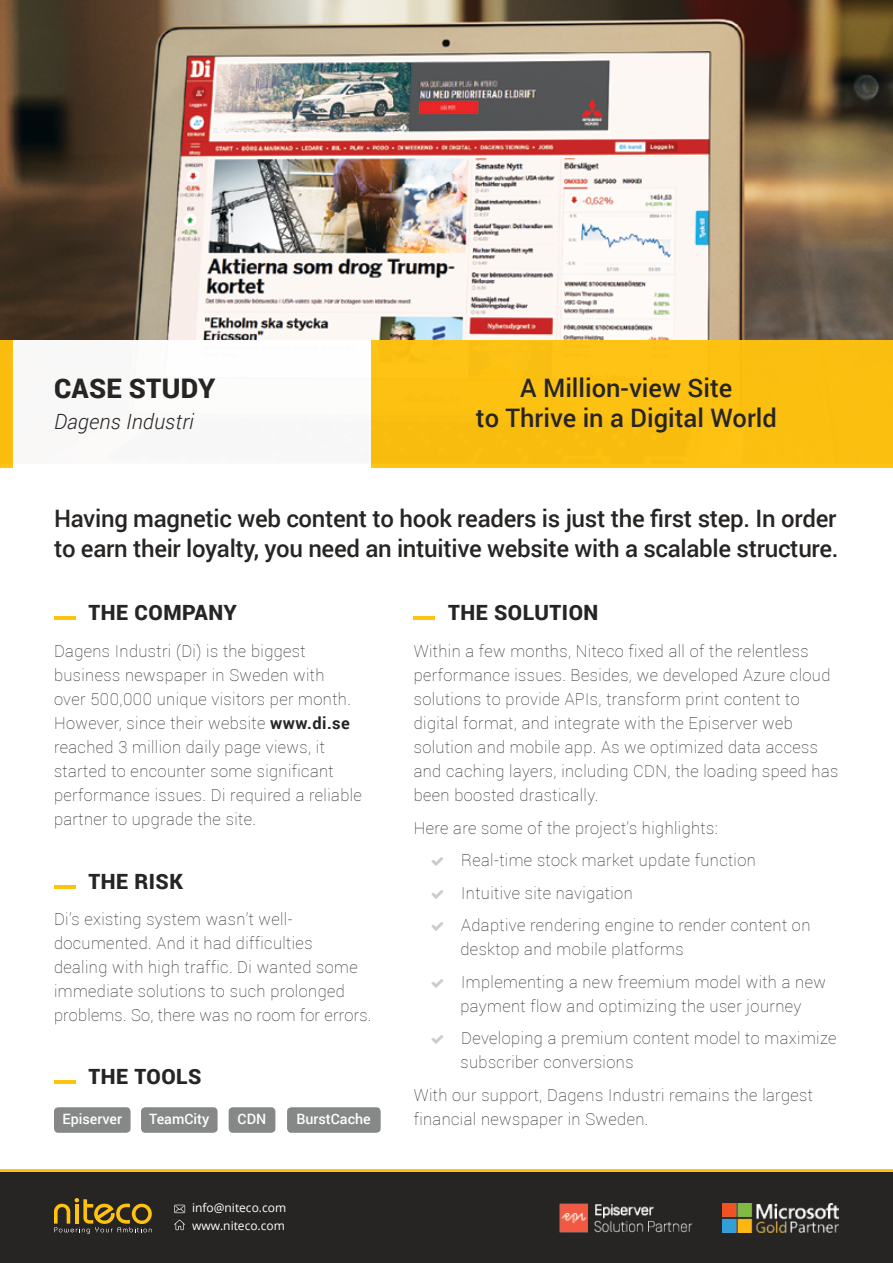
<style>
.page{position:relative;width:893px;height:1263px;background:#fff}
.page>*{position:absolute;margin:0;border:0;box-sizing:border-box;transform-origin:0 0}
.t1{font:900 27px "Roboto";letter-spacing:.01em;color:#272524}
.t2{font:500 25.5px/30px "Roboto";color:#272524;text-align:center}
.t3{font:500 24px/30px "Roboto";letter-spacing:-.015em;color:#272524}
.t4{font:900 21px "Roboto";letter-spacing:.025em;color:#272524}
.t5{font:italic 300 21px "Roboto";letter-spacing:.01em;color:#272524}
.t6{font:100 16.5px/24px "Roboto";letter-spacing:.025em;color:#272524}
.t7{font:500 14.25px "Roboto";color:#fff}
.t8{font:12px/18px "Open Sans";color:#fff}
.s1{font-weight:700}
</style>
<div class="page">
<img style="left:1px;top:0;width:892px;height:340px">
<img style="left:0;top:0;width:1px;height:463px">
<hr style="left:414px;top:616px;width:21px;height:4px;background:#ffc20e">
<hr style="left:54px;top:616px;width:21px;height:4px;background:#ffc20e">
<hr style="left:54px;top:885px;width:21px;height:3px;background:#ffc20e">
<hr style="left:54px;top:1080px;width:21px;height:4px;background:#ffc20e">
<div style="left:54px;top:1107px;width:77px;height:26px;background:#868787;border-radius:4px"></div>
<div style="left:141px;top:1107px;width:77px;height:26px;background:#868787;border-radius:4px"></div>
<div style="left:229px;top:1107px;width:46px;height:26px;background:#868787;border-radius:4px"></div>
<div style="left:287px;top:1107px;width:94px;height:26px;background:#868787;border-radius:4px"></div>
<div style="left:0;top:1169px;width:893px;height:94px;background:#272524"></div>
<img style="left:723px;top:1203px;width:116px;height:30px">
<img style="left:559px;top:1203px;width:134px;height:30px">
<hr style="left:0;top:1169px;width:893px;height:3px;background:#ffc20e">
<svg style="left:174px;top:1205px;width:11px;height:8px"></svg>
<svg style="left:174px;top:1219px;width:11px;height:11px"></svg>
<svg style="left:54px;top:1198px;width:98px;height:36px"></svg>
<div style="left:371px;top:340px;width:522px;height:128px;background:#ffc20e"></div>
<div style="left:13px;top:340px;width:358px;height:128px;background:#f9f9f8"></div>
<div style="left:0;top:340px;width:13px;height:128px;background:#ffc20e"></div>
<h1 class="t1" style="left:54px;top:370px;width:163px">CASE STUDY</h1>
<p class="t5" style="left:54px;top:407px;width:141px">Dagens Industri</p>
<h2 class="t2" style="left:476px;top:372px;width:303px">A Million-view Site<br>to Thrive in a Digital World</h2>
<h3 class="t3" style="left:54px;top:502px;width:786px">Having magnetic web content to hook readers is just the first step. In order to earn their loyalty, you need an intuitive website with a scalable structure.</h3>
<p class="t4" style="left:89px;top:598px;width:150px">THE COMPANY</p>
<p class="t6" style="left:54px;top:639px;width:309px">Dagens Industri (Di) is the biggest business newspaper in Sweden with<br>over 500,000 unique visitors per month.<br>However, since their website <span class="s1">www.di.se </span>reached 3 million daily page views, it started to encounter some significant performance issues. Di required a reliable partner to upgrade the site.</p>
<p class="t4" style="left:89px;top:866px;width:96px">THE RISK</p>
<p class="t6" style="left:54px;top:907px;width:319px">Di’s existing system wasn’t well&shy;documented. And it had difficulties<br>dealing with high traffic. Di wanted some immediate solutions to such prolonged problems. So, there was no room for errors.</p>
<p class="t4" style="left:89px;top:1062px;width:114px">THE TOOLS</p>
<p class="t7" style="left:62px;top:1109px;width:61px">Episerver</p>
<p class="t7" style="left:149px;top:1109px;width:62px">TeamCity</p>
<p class="t7" style="left:238px;top:1109px;width:30px">CDN</p>
<p class="t7" style="left:296px;top:1109px;width:76px">BurstCache</p>
<p class="t8" style="left:192px;top:1199px;width:96px">info@niteco.com www.niteco.com</p>
<p class="t4" style="left:448px;top:598px;width:152px">THE SOLUTION</p>
<p class="t6" style="left:414px;top:639px;width:426px">Within a few months, Niteco fixed all of the relentless performance issues. Besides, we developed Azure cloud solutions to provide APIs, transform print content to digital format, and integrate with the Episerver web solution and mobile app. As we optimized data access and caching layers, including CDN, the loading speed has been boosted drastically.</p>
<p class="t6" style="left:461px;top:811px;width:351px;line-height:32.5px;text-indent:-47px">Here are some of the project’s highlights:<br>Real-time stock market update function Intuitive site navigation<br>Adaptive rendering engine to render content on</p>
<p class="t6" style="left:460px;top:932px;width:367px;line-height:32.5px">desktop and mobile platforms<br>Implementing a new freemium model with a new</p>
<p class="t6" style="left:460px;top:989px;width:377px;line-height:32.5px">payment flow and optimizing the user journey<br>Developing a premium content model to maximize</p>
<p class="t6" style="left:414px;top:1045px;width:401px;line-height:32.5px;text-indent:47px">subscriber conversions<br>With our support, Dagens Industri remains the largest</p>
<p class="t6" style="left:414px;top:1106px;width:236px">financial newspaper in Sweden.</p>
</div>
